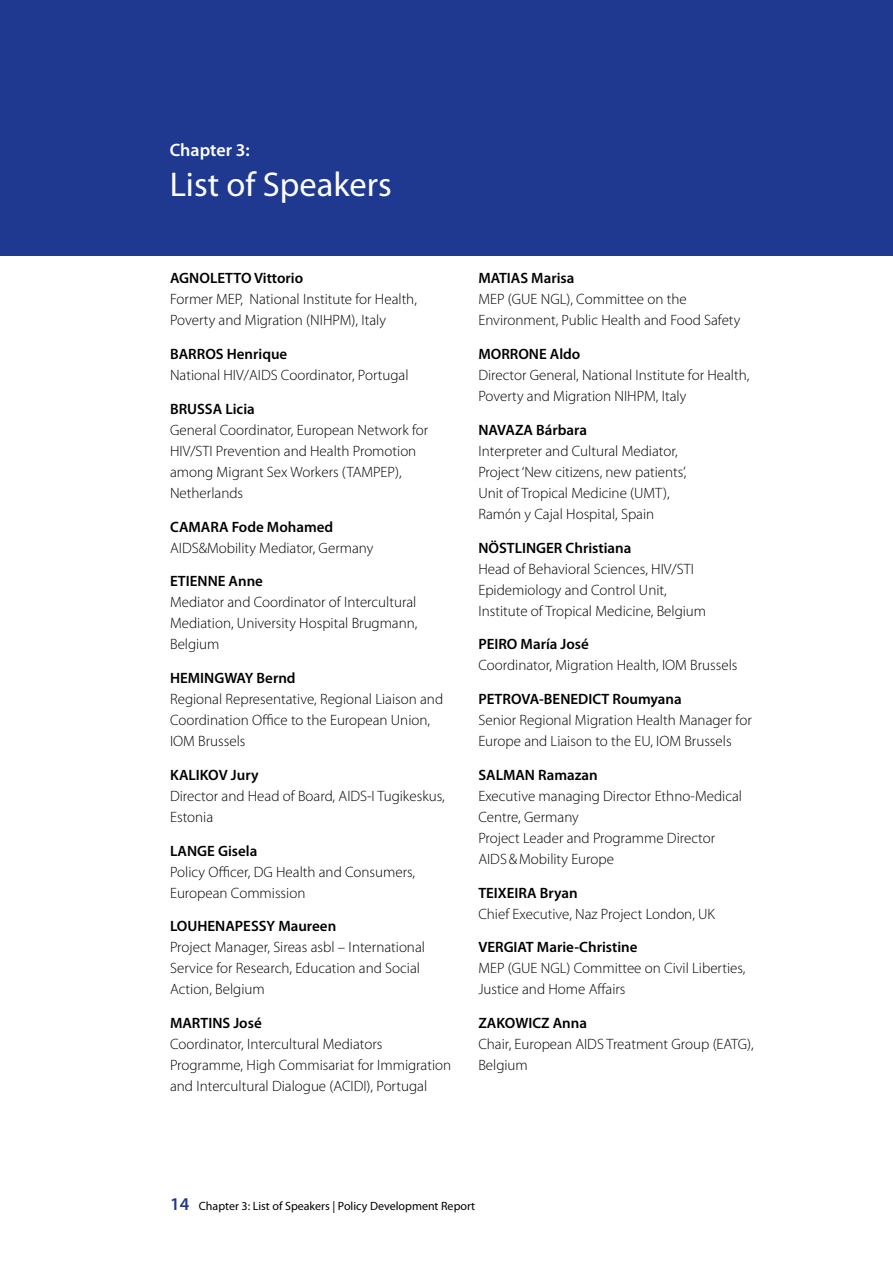
<style>
.page{position:relative;width:893px;height:1263px;background:#fff}
.page>*{position:absolute;margin:0;border:0;box-sizing:border-box;transform-origin:0 0}
.t1{font:34.5px "Myriad Pro";color:#fff}
.t2{font:600 18px "Myriad Pro";color:#fff}
.t3{font:300 15px/21px "Myriad Pro";color:#000}
.t4{font:600 15px "Myriad Pro";color:#000}
.t5{font:12px "Myriad Pro";color:#000}
.s1{font-weight:600;font-size:18px;color:#1e398f}
</style>
<div class="page">
<div style="left:0;top:0;width:893px;height:255px;background:#1e398f"></div>
<p class="t2" style="left:170px;top:140px;width:82px">Chapter 3:</p>
<h1 class="t1" style="left:170px;top:166px;width:224px">List of Speakers</h1>
<p class="t4" style="left:170px;top:270px;width:29px">AGNOLETTO</p>
<p class="t4" style="left:254px;top:270px;width:51px">Vittorio</p>
<p class="t3" style="left:170px;top:289px;width:248px">Former MEP, National Institute for Health,<br>Poverty and Migration (NIHPM), Italy</p>
<p class="t4" style="left:170px;top:346px;width:119px">BARROS Henrique</p>
<p class="t3" style="left:170px;top:365px;width:240px">National HIV/AIDS Coordinator, Portugal</p>
<p class="t4" style="left:170px;top:400px;width:86px">BRUSSA Licia</p>
<p class="t3" style="left:170px;top:420px;width:260px">General Coordinator, European Network for HIV/STI Prevention and Health Promotion among Migrant Sex Workers (TAMPEP), Netherlands</p>
<p class="t4" style="left:170px;top:518px;width:165px">CAMARA Fode Mohamed</p>
<p class="t3" style="left:170px;top:537px;width:205px">AIDS&amp;Mobility Mediator, Germany</p>
<p class="t4" style="left:170px;top:573px;width:9px">ETIENNE</p>
<p class="t4" style="left:229px;top:573px;width:36px">Anne</p>
<p class="t3" style="left:170px;top:592px;width:249px;text-align:justify">Mediator and Coordinator of Intercultural Mediation, University Hospital Brugmann, Belgium</p>
<p class="t4" style="left:170px;top:670px;width:20px">HEMIN</p>
<p class="t4" style="left:214px;top:670px;width:83px">GWAY Bernd</p>
<p class="t3" style="left:170px;top:689px;width:275px">Regional Representative, Regional Liaison and<br>Coordination Office to the European Union,<br>IOM Brussels</p>
<p class="t4" style="left:170px;top:766px;width:90px">KALI KOV Jury</p>
<p class="t3" style="left:170px;top:786px;width:276px">Director and Head of Board, AIDS-I Tugikeskus,<br>Estonia</p>
<p class="t4" style="left:170px;top:842px;width:89px">LANGE Gisela</p>
<p class="t3" style="left:170px;top:861px;width:247px">Policy Officer, DG Health and Consumers,<br>European Commission</p>
<p class="t4" style="left:170px;top:918px;width:82px">LOUHENAPESSY</p>
<p class="t4" style="left:278px;top:918px;width:59px">Maureen</p>
<p class="t3" style="left:170px;top:937px;width:256px">Project Manager, Sireas asbl – International<br>Service for Research, Education and Social<br>Action, Belgium</p>
<p class="t4" style="left:170px;top:1015px;width:39px">MARTINS</p>
<p class="t4" style="left:233px;top:1015px;width:30px">José</p>
<p class="t3" style="left:170px;top:1034px;width:283px">Coordinator, Intercultural Mediators<br>Programme, High Commisariat for Immigration and Intercultural Dialogue (ACIDI), Portugal</p>
<p class="t4" style="left:478px;top:270px;width:98px">MATIAS Marisa</p>
<p class="t3" style="left:478px;top:289px;width:263px">MEP (GUE NGL), Committee on the<br>Environment, Public Health and Food Safety</p>
<p class="t4" style="left:478px;top:346px;width:51px">MORRONE</p>
<p class="t4" style="left:550px;top:346px;width:32px">Aldo</p>
<p class="t3" style="left:478px;top:365px;width:272px">Director General, National Institute for Health,<br>Poverty and Migration NIHPM, Italy</p>
<p class="t4" style="left:478px;top:421px;width:110px">NAVAZA Bárbara</p>
<p class="t3" style="left:478px;top:440px;width:210px">Interpreter and Cultural Mediator, Project ‘New citizens, new patients’, Unit of Tropical Medicine (UMT), Ramón y Cajal Hospital, Spain</p>
<p class="t4" style="left:478px;top:539px;width:29px">NÖSTLIN</p>
<p class="t4" style="left:536px;top:539px;width:97px">GER Christiana</p>
<p class="t3" style="left:478px;top:558px;width:229px">Head of Behavioral Sciences, HIV/STI<br>Epidemiology and Control Unit,<br>Institute of Tropical Medicine, Belgium</p>
<p class="t4" style="left:478px;top:636px;width:112px">PEI RO María José</p>
<p class="t3" style="left:478px;top:655px;width:261px">Coordinator, Migration Health, IOM Brussels</p>
<p class="t4" style="left:478px;top:691px;width:205px">PETROVA-BENEDICT Roumyana</p>
<p class="t3" style="left:478px;top:710px;width:275px">Senior Regional Migration Health Manager for<br>Europe and Liaison to the EU, IOM Brussels</p>
<p class="t4" style="left:478px;top:766px;width:121px">SALMAN Ramazan</p>
<p class="t3" style="left:478px;top:785px;width:265px">Executive managing Director Ethno-Medical<br>Centre, Germany<br>Project Leader and Programme Director<br>AIDS&amp;Mobility Europe</p>
<p class="t4" style="left:478px;top:884px;width:101px">TEIXEI RA Bryan</p>
<p class="t3" style="left:478px;top:903px;width:238px">Chief Executive, Naz Project London, UK</p>
<p class="t4" style="left:478px;top:939px;width:161px">VERGIAT Marie-Christine</p>
<p class="t3" style="left:478px;top:958px;width:269px">MEP (GUE NGL) Committee on Civil Liberties,<br>Justice and Home Affairs</p>
<p class="t4" style="left:478px;top:1015px;width:110px">ZAKOWICZ Anna</p>
<p class="t3" style="left:478px;top:1034px;width:277px">Chair, European AIDS Treatment Group (EATG),<br>Belgium</p>
<p class="t5" style="left:170px;top:1199px;width:307px"><span class="s1">14</span> Chapter 3: List of Speakers | Policy Development Report</p>
</div>
